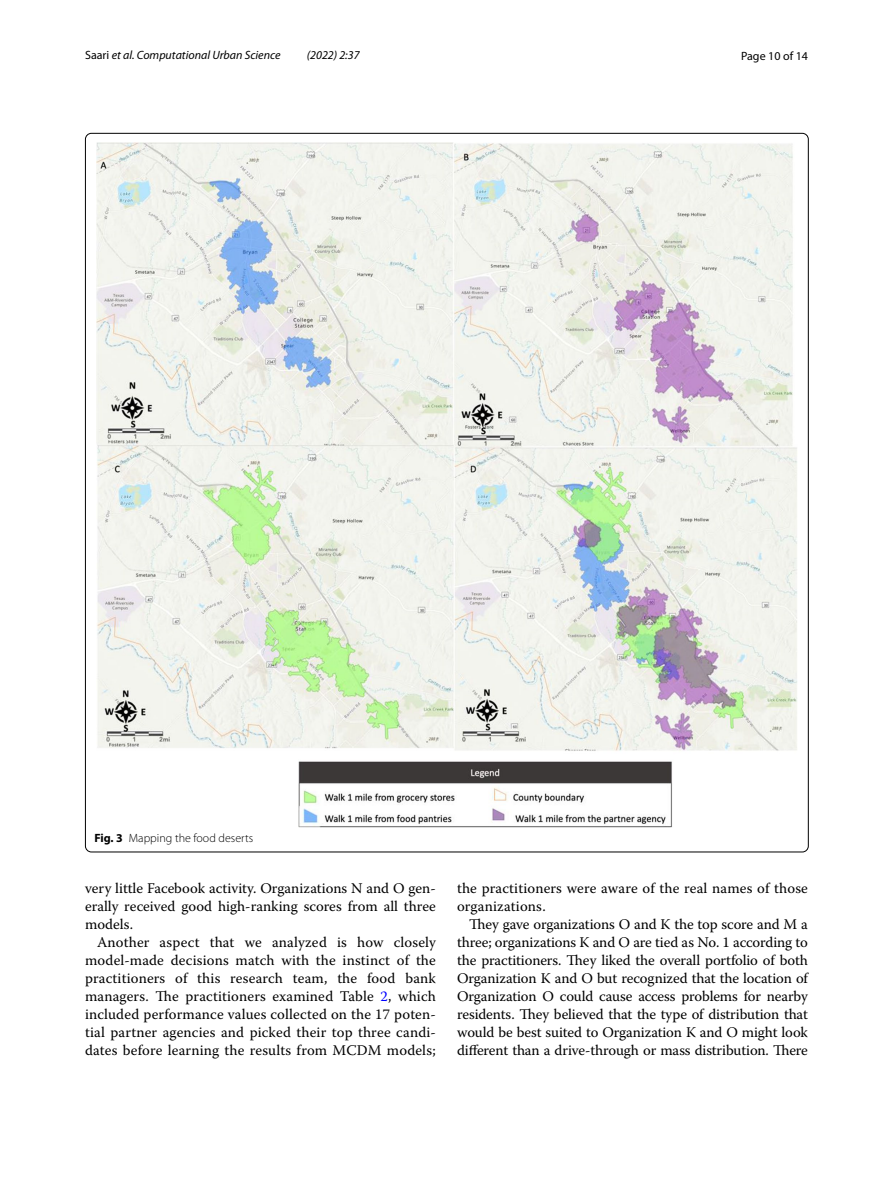
<style>
.page{position:relative;width:893px;height:1187px;background:#fff}
.page>*{position:absolute;margin:0;border:0;box-sizing:border-box;transform-origin:0 0}
.t1{font:14.7px/18px "Warnock Pro";letter-spacing:.005em;color:#000;text-align:justify}
.t2{font:italic 12px "Myriad Pro";color:#000}
.t3{font:300 12px "Myriad Pro";color:#000}
.t4{font:12px "Myriad Pro";color:#000}
.s1{font-style:normal}
.s2{font-weight:700}
.s3{color:#00f}
</style>
<div class="page">
<img style="left:97px;top:142px;width:700px;height:685px">
<p class="t2" style="left:85px;top:48px;width:197px"><span class="s1">Saari</span> et al. Computational Urban Science</p>
<p class="t2" style="left:307px;top:48px;width:54px">(2022) 2:37</p>
<p class="t4" style="left:741px;top:48px;width:68px">Page 10 of 14</p>
<p class="t3" style="left:94px;top:831px;width:160px"><span class="s2">Fig. 3</span> Mapping the food deserts</p>
<p class="t1" style="left:85px;top:879px;width:352px">very little Facebook activity. Organizations N and O gen&shy;erally received good high-ranking scores from all three models.</p>
<p class="t1" style="left:85px;top:933px;width:352px;text-indent:12px">Another aspect that we analyzed is how closely model-made decisions match with the instinct of the practitioners of this research team, the food bank managers. The practitioners examined Table <span class="s3">2</span>, which included performance values collected on the 17 poten&shy;tial partner agencies and picked their top three candi&shy;dates before learning the results from MCDM models;</p>
<p class="t1" style="left:457px;top:879px;width:352px">the practitioners were aware of the real names of those organizations.</p>
<p class="t1" style="left:457px;top:915px;width:352px;text-indent:12px">They gave organizations O and K the top score and M a three; organizations K and O are tied as No. 1 according to the practitioners. They liked the overall portfolio of both Organization K and O but recognized that the location of Organization O could cause access problems for nearby residents. They believed that the type of distribution that would be best suited to Organization K and O might look different than a drive-through or mass distribution. There</p>
</div>
